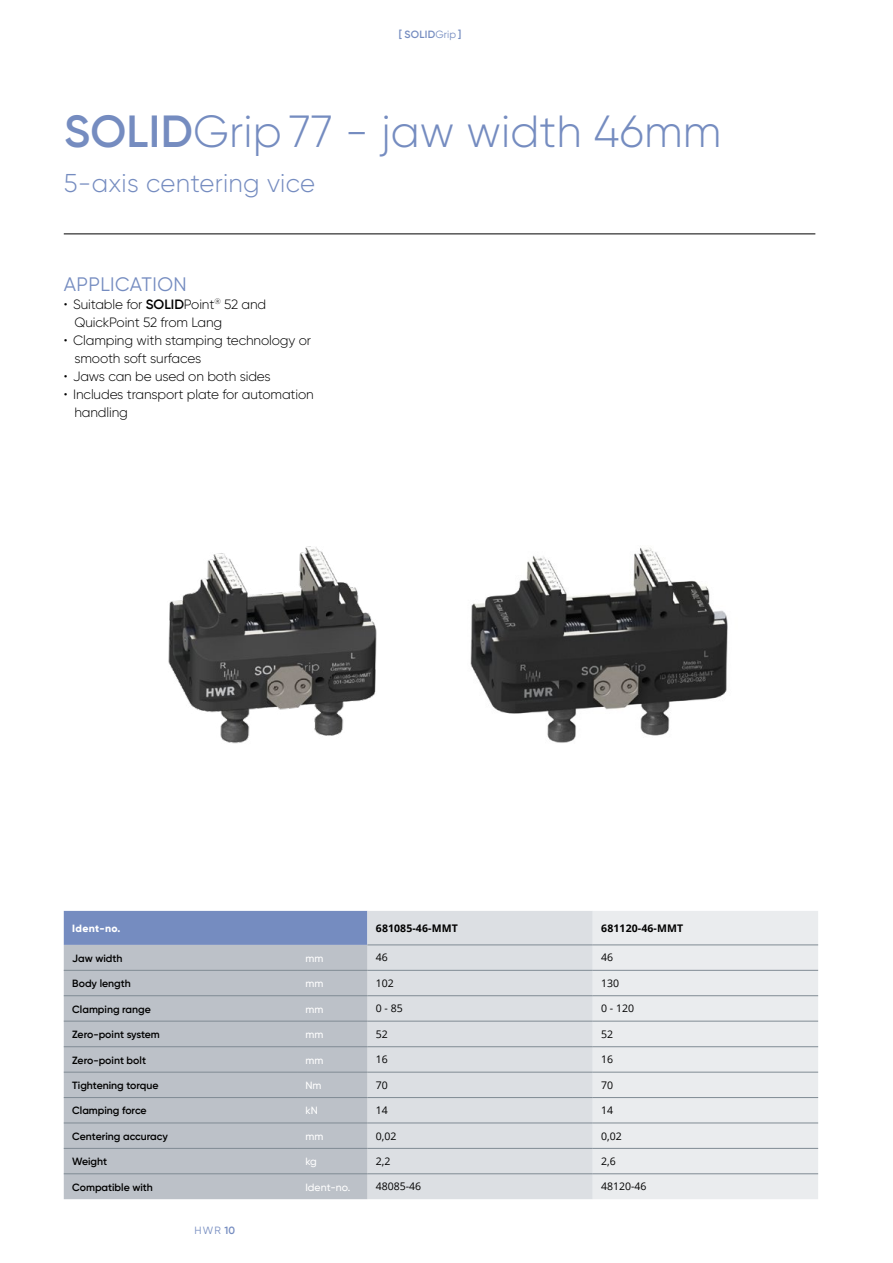
<style>
.page{position:relative;width:893px;height:1263px;background:#fff}
.page>*{position:absolute;margin:0;border:0;box-sizing:border-box;transform-origin:0 0}
.t1{font:300 45px "Gilroy";color:#758cc0}
.t2{font:300 25.8px "Gilroy";letter-spacing:.01em;color:#758cc0}
.t3{font:19.5px "Gilroy";letter-spacing:.02em;color:#758cc0}
.t4{font:300 13.5px/18px "Gilroy";letter-spacing:-.01em;color:#000}
.t5{font:600 10.5px "Gilroy";color:#000}
.t6{font:10.5px "Open Sans";color:#000}
.t7{font:500 10.5px "Gilroy";color:#fff}
.t8{font:700 10.5px "Open Sans";letter-spacing:.01em;color:#000}
.t9{font:600 10.5px "Gilroy";letter-spacing:.02em;color:#758cc0}
.t10{font:800 10.5px "Gilroy";letter-spacing:.03em;color:#fff}
.t11{font:10.5px "Gilroy";color:#758cc0}
.s1{font-weight:400}
.s2{font-weight:600}
</style>
<div class="page">
<img style="left:168px;top:546px;width:209px;height:198px">
<img style="left:470px;top:548px;width:258px;height:195px">
<hr style="left:64px;top:233px;width:751px;height:1px;background:#000">
<div style="left:64px;top:911px;width:303px;height:34px;background:#758cc0"></div>
<div style="left:367px;top:911px;width:226px;height:288px;background:#dcdfe3"></div>
<div style="left:593px;top:911px;width:225px;height:288px;background:#eaecee"></div>
<div style="left:64px;top:945px;width:303px;height:254px;background:#bcc1c8"></div>
<hr style="left:64px;top:970px;width:233px;height:1px;background:#808b94">
<hr style="left:297px;top:970px;width:70px;height:1px;background:#808b94">
<hr style="left:367px;top:970px;width:226px;height:1px;background:#808b94">
<hr style="left:593px;top:970px;width:225px;height:1px;background:#808b94">
<hr style="left:64px;top:995px;width:233px;height:1px;background:#808b94">
<hr style="left:297px;top:995px;width:70px;height:1px;background:#808b94">
<hr style="left:367px;top:995px;width:226px;height:1px;background:#808b94">
<hr style="left:593px;top:995px;width:225px;height:1px;background:#808b94">
<hr style="left:64px;top:1021px;width:233px;height:1px;background:#808b94">
<hr style="left:297px;top:1021px;width:70px;height:1px;background:#808b94">
<hr style="left:367px;top:1021px;width:226px;height:1px;background:#808b94">
<hr style="left:593px;top:1021px;width:225px;height:1px;background:#808b94">
<hr style="left:64px;top:1046px;width:233px;height:1px;background:#808b94">
<hr style="left:297px;top:1046px;width:70px;height:1px;background:#808b94">
<hr style="left:367px;top:1046px;width:226px;height:1px;background:#808b94">
<hr style="left:593px;top:1046px;width:225px;height:1px;background:#808b94">
<hr style="left:64px;top:1072px;width:233px;height:1px;background:#808b94">
<hr style="left:297px;top:1072px;width:70px;height:1px;background:#808b94">
<hr style="left:367px;top:1072px;width:226px;height:1px;background:#808b94">
<hr style="left:593px;top:1072px;width:225px;height:1px;background:#808b94">
<hr style="left:64px;top:1097px;width:233px;height:1px;background:#808b94">
<hr style="left:297px;top:1097px;width:70px;height:1px;background:#808b94">
<hr style="left:367px;top:1097px;width:226px;height:1px;background:#808b94">
<hr style="left:593px;top:1097px;width:225px;height:1px;background:#808b94">
<hr style="left:64px;top:1122px;width:233px;height:1px;background:#808b94">
<hr style="left:297px;top:1122px;width:70px;height:1px;background:#808b94">
<hr style="left:367px;top:1122px;width:226px;height:1px;background:#808b94">
<hr style="left:593px;top:1122px;width:225px;height:1px;background:#808b94">
<hr style="left:64px;top:1148px;width:233px;height:1px;background:#808b94">
<hr style="left:297px;top:1148px;width:70px;height:1px;background:#808b94">
<hr style="left:367px;top:1148px;width:226px;height:1px;background:#808b94">
<hr style="left:593px;top:1148px;width:225px;height:1px;background:#808b94">
<hr style="left:64px;top:1173px;width:233px;height:1px;background:#808b94">
<hr style="left:297px;top:1173px;width:70px;height:1px;background:#808b94">
<hr style="left:367px;top:1173px;width:226px;height:1px;background:#808b94">
<hr style="left:593px;top:1173px;width:225px;height:1px;background:#808b94">
<hr style="left:367px;top:944px;width:226px;height:1px;background:#808b94">
<hr style="left:593px;top:944px;width:225px;height:1px;background:#808b94">
<p class="t9" style="left:399px;top:28px;width:64px">[ SOLID<span class="s1">Grip</span> ]</p>
<h1 class="t1" style="left:64px;top:103px;width:659px"><span class="s2">SOLID</span>Grip 77 - jaw width 46mm</h1>
<h2 class="t2" style="left:64px;top:167px;width:253px">5-axis centering vice</h2>
<h3 class="t3" style="left:64px;top:272px;width:124px">APPLICATION</h3>
<p class="t4" style="left:74px;top:295px;width:193px;text-indent:-11px">• Suitable for <span class="s2">SOLID</span>Point<sup>®</sup> 52 and<br>QuickPoint 52 from Lang</p>
<p class="t4" style="left:74px;top:331px;width:238px;text-indent:-11px">• Clamping with stamping technology or smooth soft surfaces</p>
<p class="t4" style="left:64px;top:367px;width:208px">• Jaws can be used on both sides</p>
<p class="t4" style="left:74px;top:385px;width:241px;text-indent:-11px">• Includes transport plate for automation handling</p>
<p class="t10" style="left:72px;top:922px;width:50px">Ident-no.</p>
<p class="t8" style="left:376px;top:921px;width:83px">681085-46-MMT</p>
<p class="t8" style="left:601px;top:921px;width:83px">681120-46-MMT</p>
<p class="t5" style="left:72px;top:952px;width:52px">Jaw width</p>
<p class="t7" style="left:305px;top:952px;width:19px">mm</p>
<p class="t6" style="left:376px;top:950px;width:14px">46</p>
<p class="t6" style="left:601px;top:950px;width:14px">46</p>
<p class="t5" style="left:72px;top:977px;width:60px">Body length</p>
<p class="t7" style="left:305px;top:977px;width:19px">mm</p>
<p class="t6" style="left:376px;top:976px;width:20px">102</p>
<p class="t6" style="left:601px;top:976px;width:20px">130</p>
<p class="t5" style="left:72px;top:1002px;width:80px">Clamping range</p>
<p class="t7" style="left:305px;top:1002px;width:19px">mm</p>
<p class="t6" style="left:376px;top:1001px;width:28px">0 - 85</p>
<p class="t6" style="left:601px;top:1001px;width:34px">0 - 120</p>
<p class="t5" style="left:72px;top:1028px;width:89px">Zero-point system</p>
<p class="t7" style="left:305px;top:1028px;width:19px">mm</p>
<p class="t6" style="left:376px;top:1027px;width:14px">52</p>
<p class="t6" style="left:601px;top:1027px;width:14px">52</p>
<p class="t5" style="left:72px;top:1053px;width:75px">Zero-point bolt</p>
<p class="t7" style="left:305px;top:1053px;width:19px">mm</p>
<p class="t6" style="left:376px;top:1052px;width:14px">16</p>
<p class="t6" style="left:601px;top:1052px;width:14px">16</p>
<p class="t5" style="left:72px;top:1079px;width:88px">Tightening torque</p>
<p class="t7" style="left:305px;top:1079px;width:18px">Nm</p>
<p class="t6" style="left:376px;top:1078px;width:14px">70</p>
<p class="t6" style="left:601px;top:1078px;width:14px">70</p>
<p class="t5" style="left:72px;top:1104px;width:76px">Clamping force</p>
<p class="t7" style="left:305px;top:1104px;width:14px">kN</p>
<p class="t6" style="left:376px;top:1103px;width:14px">14</p>
<p class="t6" style="left:601px;top:1103px;width:14px">14</p>
<p class="t5" style="left:72px;top:1130px;width:97px">Centering accuracy</p>
<p class="t7" style="left:305px;top:1130px;width:19px">mm</p>
<p class="t6" style="left:376px;top:1128px;width:22px">0,02</p>
<p class="t6" style="left:601px;top:1128px;width:22px">0,02</p>
<p class="t5" style="left:72px;top:1155px;width:37px">Weight</p>
<p class="t7" style="left:305px;top:1155px;width:13px">kg</p>
<p class="t6" style="left:376px;top:1154px;width:16px">2,2</p>
<p class="t6" style="left:601px;top:1154px;width:16px">2,6</p>
<p class="t5" style="left:72px;top:1180px;width:82px">Compatible with</p>
<p class="t7" style="left:305px;top:1180px;width:46px">Ident-no.</p>
<p class="t6" style="left:376px;top:1179px;width:47px">48085-46</p>
<p class="t6" style="left:601px;top:1179px;width:47px">48120-46</p>
<p class="t11" style="left:194px;top:1224px;width:42px">HWR <span class="s2">10</span></p>
</div>
